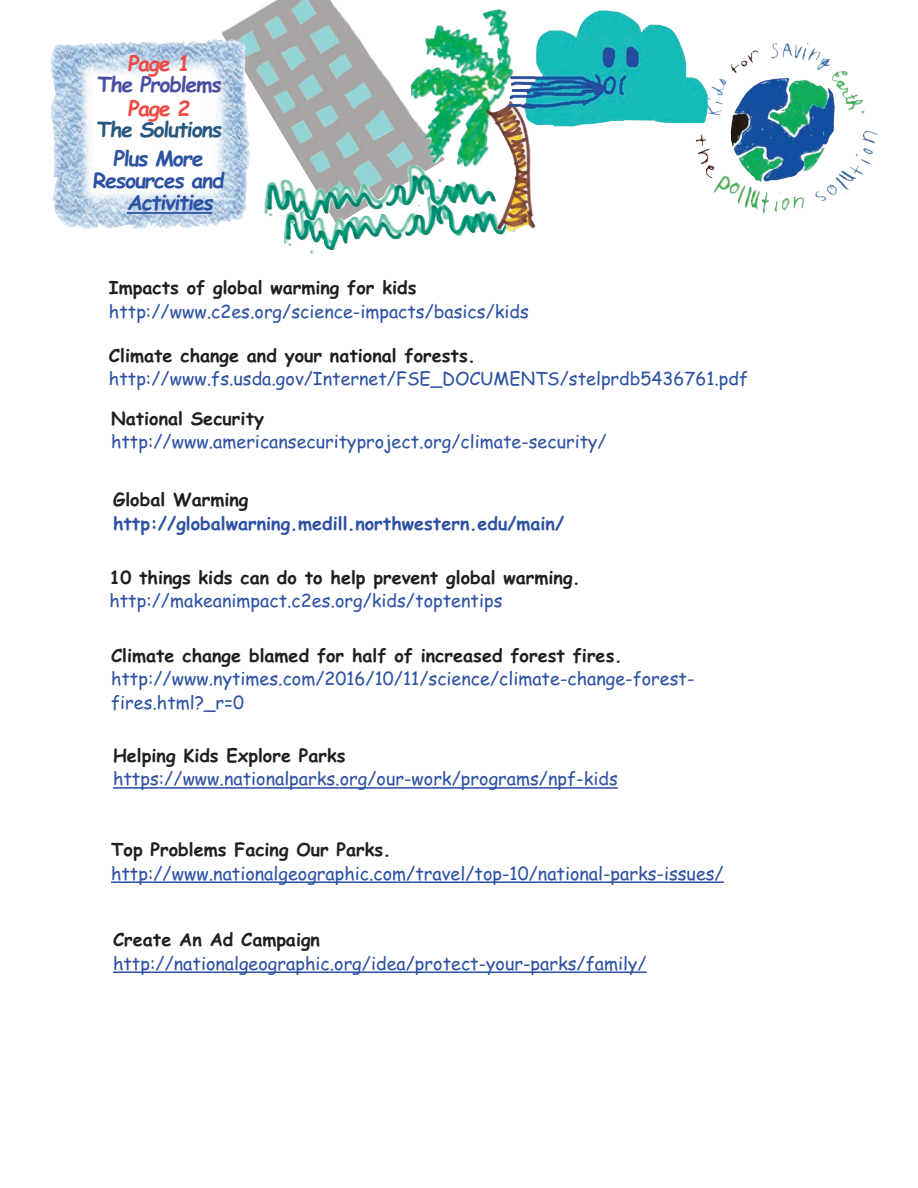
<style>
.page{position:relative;width:918px;height:1188px;background:#fff}
.page>*{position:absolute;margin:0;border:0;box-sizing:border-box;transform-origin:0 0}
.t1{font:700 21px "Comic Sans MS";color:#2e52a3}
.t2{font:700 21px "Comic Sans MS";color:#27587f}
.t3{font:700 21px "Comic Sans MS";color:#4b4fa1}
.t4{font:700 21px "Comic Sans MS";color:#ef4a47}
.t5{font:18px/23.2px "Comic Sans MS";color:#2e52a3}
.t6{font:700 18px "Comic Sans MS";color:#231f20}
.t7{font:700 18px "Comic Sans MS";color:#2e52a3}
</style>
<div class="page">
<img style="left:221px;top:0;width:190px;height:214px">
<img style="left:51px;top:39px;width:199px;height:190px">
<img style="left:226px;top:39px;width:19px;height:32px">
<hr style="left:127px;top:212px;width:85px;height:2px;background:#2e52a3">
<img style="left:714px;top:78px;width:121px;height:123px">
<img style="left:284px;top:224px;width:221px;height:30px">
<img style="left:265px;top:165px;width:146px;height:59px">
<img style="left:411px;top:9px;width:125px;height:223px">
<img style="left:508px;top:11px;width:200px;height:115px">
<hr style="left:113px;top:787px;width:505px;height:2px;background:#2e52a3">
<hr style="left:111px;top:881px;width:613px;height:2px;background:#2e52a3">
<hr style="left:113px;top:971px;width:534px;height:2px;background:#2e52a3">
<p class="t4" style="left:128px;top:51px;width:66px">Page 1</p>
<p class="t3" style="left:96px;top:72px;width:129px">The Problems</p>
<p class="t4" style="left:128px;top:96px;width:66px">Page 2</p>
<p class="t2" style="left:96px;top:117px;width:129px">The Solutions</p>
<p class="t1" style="left:113px;top:146px;width:94px">Plus More</p>
<p class="t1" style="left:92px;top:168px;width:136px">Resources and</p>
<p class="t1" style="left:127px;top:190px;width:90px">Activities</p>
<p class="t6" style="left:109px;top:278px;width:309px">Impacts of global warming for kids</p>
<p class="t5" style="left:109px;top:300px;width:422px">http://www.c2es.org/science-impacts/basics/kids</p>
<p class="t6" style="left:109px;top:345px;width:368px">Climate change and your national forests.</p>
<p class="t5" style="left:109px;top:367px;width:641px">http://www.fs.usda.gov/Internet/FSE_DOCUMENTS/stelprdb5436761.pdf</p>
<p class="t6" style="left:111px;top:409px;width:155px">National Security</p>
<p class="t5" style="left:111px;top:431px;width:497px">http://www.americansecurityproject.org/climate-security/</p>
<p class="t6" style="left:113px;top:490px;width:137px">Global Warming</p>
<p class="t7" style="left:113px;top:513px;width:453px">http://globalwarning.medill.northwestern.edu/main/</p>
<p class="t6" style="left:109px;top:567px;width:473px">10 things kids can do to help prevent global warming.</p>
<p class="t5" style="left:109px;top:589px;width:395px">http://makeanimpact.c2es.org/kids/toptentips</p>
<p class="t6" style="left:111px;top:646px;width:513px">Climate change blamed for half of increased forest fires.</p>
<p class="t5" style="left:111px;top:668px;width:585px">http://www.nytimes.com/2016/10/11/science/climate-change-forest&shy;fires.html?_r=0</p>
<p class="t6" style="left:113px;top:745px;width:234px">Helping Kids Explore Parks</p>
<p class="t5" style="left:113px;top:768px;width:506px">https://www.nationalparks.org/our-work/programs/npf-kids</p>
<p class="t6" style="left:111px;top:840px;width:282px">Top Problems Facing Our Parks.</p>
<p class="t5" style="left:111px;top:862px;width:614px">http://www.nationalgeographic.com/travel/top-10/national-parks-issues/</p>
<p class="t6" style="left:113px;top:930px;width:208px">Create An Ad Campaign</p>
<p class="t5" style="left:113px;top:952px;width:535px">http://nationalgeographic.org/idea/protect-your-parks/family/</p>
</div>
